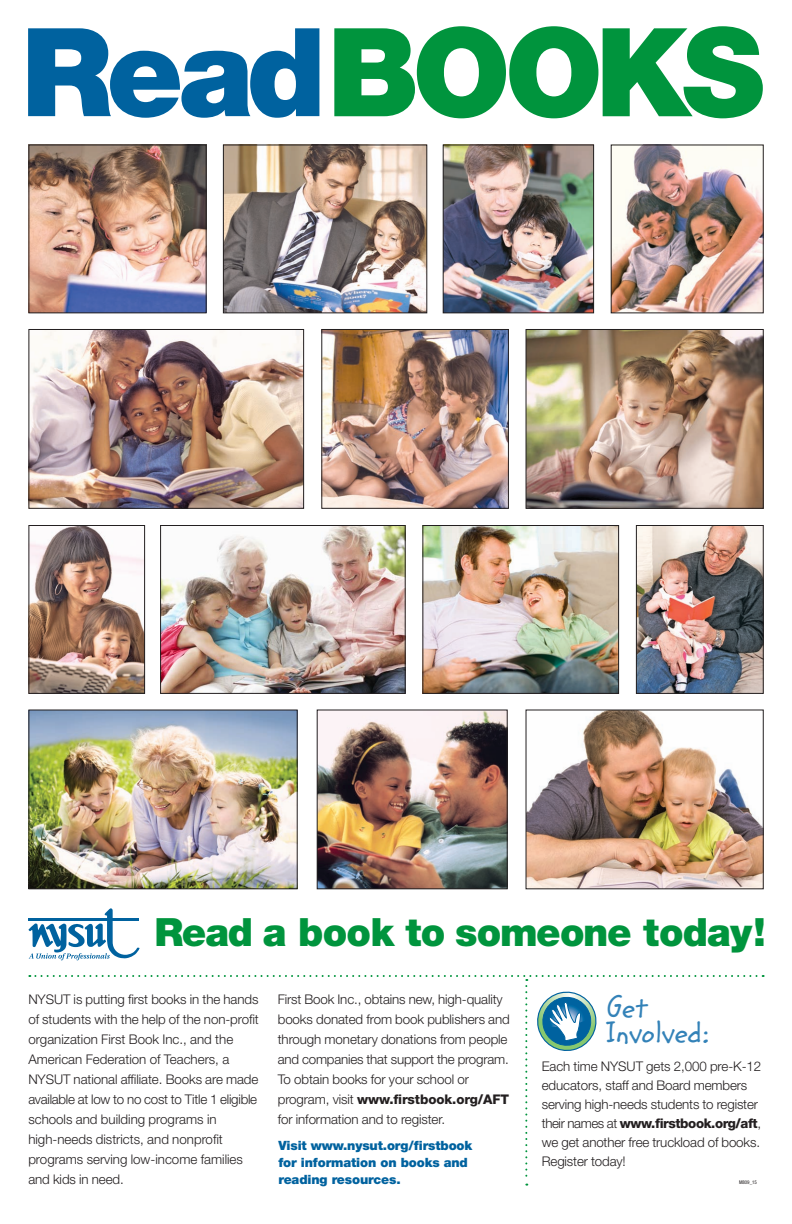
<style>
.page{position:relative;width:792px;height:1224px;background:#fff}
.page>*{position:absolute;margin:0;border:0;box-sizing:border-box;transform-origin:0 0}
.t1{font:900 123.1px "Helvetica Neue LT Std";letter-spacing:-.055em;color:#00943d}
.t2{font:900 39px "Helvetica Neue LT Std";letter-spacing:-.02em;color:#00943d}
.t3{font:29.3px/25px "Zemke Hand ITC Std";letter-spacing:-.04em;color:#3382b8}
.t4{font:300 13.3px/20px "Helvetica Neue LT Std";letter-spacing:-.005em;color:#231f20}
.t5{font:900 12.8px/17px "Helvetica Neue LT Std";letter-spacing:-.01em;color:#00629f}
.t6{font:condensed 5px "Helvetica Neue LT Std";color:#231f20}
.s1{font-size:123px;color:#00629f}
.s2{font-weight:800}
</style>
<div class="page">
<img style="left:31px;top:147px;width:174px;height:164px">
<div style="left:29px;top:145px;width:178px;height:168px;border:1px solid #231f20"></div>
<img style="left:613px;top:147px;width:149px;height:164px">
<div style="left:611px;top:145px;width:153px;height:168px;border:1px solid #231f20"></div>
<img style="left:31px;top:527px;width:112px;height:165px">
<div style="left:29px;top:525px;width:116px;height:169px;border:1px solid #231f20"></div>
<img style="left:445px;top:147px;width:147px;height:164px">
<div style="left:443px;top:145px;width:151px;height:168px;border:1px solid #231f20"></div>
<img style="left:424px;top:527px;width:193px;height:165px">
<div style="left:422px;top:525px;width:197px;height:169px;border:1px solid #231f20"></div>
<img style="left:638px;top:527px;width:124px;height:165px">
<div style="left:636px;top:525px;width:128px;height:169px;border:1px solid #231f20"></div>
<img style="left:225px;top:147px;width:200px;height:164px">
<div style="left:223px;top:145px;width:204px;height:168px;border:1px solid #231f20"></div>
<img style="left:162px;top:527px;width:242px;height:165px">
<div style="left:160px;top:525px;width:246px;height:169px;border:1px solid #231f20"></div>
<img style="left:323px;top:331px;width:184px;height:176px">
<div style="left:321px;top:329px;width:188px;height:180px;border:1px solid #231f20"></div>
<img style="left:528px;top:331px;width:234px;height:176px">
<div style="left:526px;top:329px;width:238px;height:180px;border:1px solid #231f20"></div>
<img style="left:319px;top:712px;width:187px;height:175px">
<div style="left:317px;top:710px;width:191px;height:179px;border:1px solid #231f20"></div>
<img style="left:528px;top:712px;width:234px;height:175px">
<div style="left:526px;top:710px;width:238px;height:179px;border:1px solid #231f20"></div>
<img style="left:31px;top:331px;width:271px;height:176px">
<div style="left:29px;top:329px;width:275px;height:180px;border:1px solid #231f20"></div>
<img style="left:31px;top:712px;width:265px;height:175px">
<div style="left:29px;top:710px;width:269px;height:179px;border:1px solid #231f20"></div>
<svg style="left:28px;top:908px;width:112px;height:52px"></svg>
<svg style="left:29px;top:975px;width:735px;height:211px"></svg>
<h1 class="t1" style="left:21px;top:-1px;width:745px"><span class="s1">Read</span>Books</h1>
<h2 class="t2" style="left:154px;top:909px;width:613px">Read a book to someone today!</h2>
<p class="t4" style="left:28px;top:989px;width:232px">NYSUT is putting first books in the hands of students with the help of the non-profit organization First Book Inc., and the American Federation of Teachers, a NYSUT national affiliate. Books are made available at low to no cost to Title 1 eligible schools and building programs in high-needs districts, and nonprofit programs serving low-income families and kids in need.</p>
<p class="t4" style="left:278px;top:989px;width:234px">First Book Inc., obtains new, high-quality books donated from book publishers and through monetary donations from people and companies that support the program.<br>To obtain books for your school or program, visit <span class="s2">www.firstbook.org/AFT </span>for information and to register.</p>
<p class="t5" style="left:278px;top:1137px;width:196px">Visit www.nysut.org/firstbook for information on books and reading resources.</p>
<h3 class="t3" style="left:605px;top:997px;width:106px">Get<br>Involved:</h3>
<p class="t4" style="left:542px;top:1057px;width:221px;line-height:19px">Each time NYSUT gets 2,000 pre-K-12 educators, staff and Board members serving high-needs students to register their names at <span class="s2">www.firstbook.org/aft</span>, we get another free truckload of books.<br>Register today!</p>
<p class="t6" style="left:739px;top:1179px;width:20px">M809_15</p>
</div>
